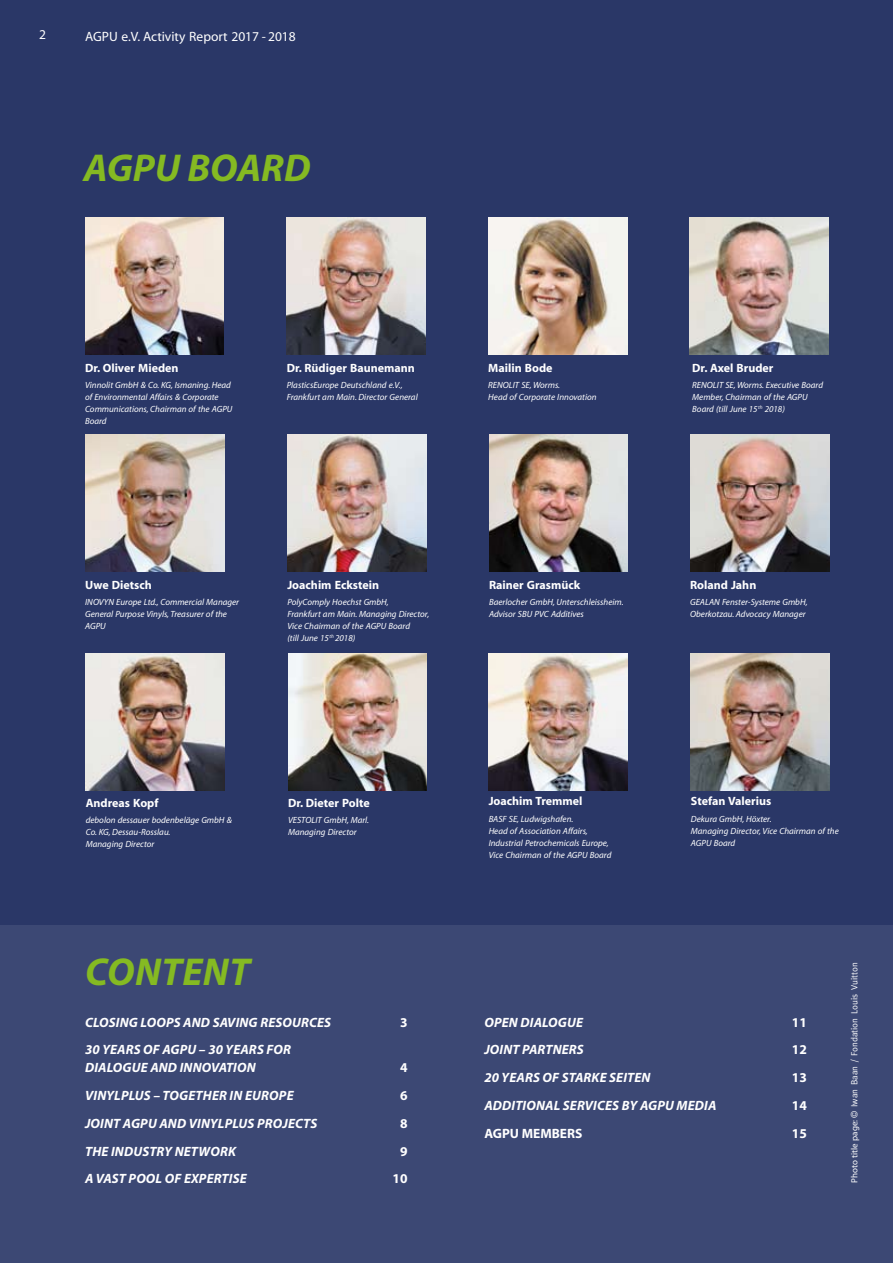
<style>
.page{position:relative;width:893px;height:1263px;background:#2a3767}
.page>*{position:absolute;margin:0;border:0;box-sizing:border-box;transform-origin:0 0}
.t1{font:italic 700 39px "Myriad";color:#85ba22}
.t2{font:italic 700 13.5px/18px "Myriad";letter-spacing:.01em;color:#fff}
.t3{font:13.5px "Myriad";color:#fff}
.t4{font:700 13.5px "Myriad";color:#fff}
.t5{font:700 12px "Myriad";color:#fff}
.t6{font:italic 9px/12px "Myriad";color:#fff}
.t7{font:9px "Meta";color:#fff}
.s1{font-family:"Myriad"}
</style>
<div class="page">
<div style="left:0;top:925px;width:893px;height:338px;background:#3c4874"></div>
<img style="left:489px;top:435px;width:139px;height:136px">
<img style="left:488px;top:218px;width:139px;height:136px">
<img style="left:690px;top:435px;width:139px;height:136px">
<img style="left:690px;top:218px;width:139px;height:136px">
<img style="left:287px;top:218px;width:139px;height:136px">
<img style="left:287px;top:435px;width:139px;height:136px">
<img style="left:85px;top:218px;width:139px;height:136px">
<img style="left:85px;top:435px;width:139px;height:136px">
<img style="left:86px;top:653px;width:139px;height:137px">
<img style="left:288px;top:653px;width:139px;height:137px">
<img style="left:489px;top:653px;width:138px;height:137px">
<img style="left:691px;top:653px;width:139px;height:137px">
<h2 class="t3" style="left:39px;top:28px;width:8px">2</h2>
<h2 class="t3" style="left:85px;top:29px;width:212px">AGPU e.V. Activity Report 2017 - 2018</h2>
<h1 class="t1" style="left:84px;top:148px;width:228px">AGPU BOARD</h1>
<h3 class="t5" style="left:85px;top:362px;width:95px">Dr. Oliver Mieden</h3>
<p class="t6" style="left:85px;top:379px;width:149px">Vinnolit GmbH &amp; Co. KG, Ismaning. Head of Environmental Affairs &amp; Corporate<br>Communications, Chairman of the AGPU<br>Board</p>
<h3 class="t5" style="left:287px;top:362px;width:130px">Dr. Rüdiger Baunemann</h3>
<p class="t6" style="left:287px;top:379px;width:132px">PlasticsEurope Deutschland e.V.,<br>Frankfurt am Main. Director General</p>
<h3 class="t5" style="left:488px;top:362px;width:66px">Mailin Bode</h3>
<p class="t6" style="left:488px;top:379px;width:110px">RENOLIT SE, Worms.<br>Head of Corporate Innovation</p>
<h3 class="t5" style="left:692px;top:362px;width:83px">Dr. Axel Bruder</h3>
<p class="t6" style="left:692px;top:379px;width:132px">RENOLIT SE, Worms. Executive Board<br>Member, Chairman of the AGPU<br>Board (till June 15 <sup>th</sup> 2018)</p>
<h3 class="t5" style="left:85px;top:579px;width:68px">Uwe Dietsch</h3>
<p class="t6" style="left:85px;top:597px;width:155px">INOVYN Europe Ltd., Commercial Manager<br>General Purpose Vinyls, Treasurer of the<br>AGPU</p>
<h3 class="t5" style="left:287px;top:579px;width:93px">Joachim Eckstein</h3>
<p class="t6" style="left:287px;top:597px;width:143px">PolyComply Hoechst GmbH,<br>Frankfurt am Main. Managing Director,<br>Vice Chairman of the AGPU Board<br>(till June 15 <sup>th</sup> 2018)</p>
<h3 class="t5" style="left:489px;top:579px;width:93px">Rainer Grasmück</h3>
<p class="t6" style="left:489px;top:597px;width:136px">Baerlocher GmbH, Unterschleissheim.<br>Advisor SBU PVC Additives</p>
<h3 class="t5" style="left:690px;top:579px;width:68px">Roland Jahn</h3>
<p class="t6" style="left:690px;top:597px;width:119px">GEALAN Fenster-Systeme GmbH,<br>Oberkotzau. Advocacy Manager</p>
<h3 class="t5" style="left:86px;top:796px;width:74px">Andreas Kopf</h3>
<p class="t6" style="left:86px;top:814px;width:148px">debolon dessauer bodenbeläge GmbH &amp;<br>Co. KG, Dessau-Rosslau.<br>Managing Director</p>
<h3 class="t5" style="left:288px;top:796px;width:83px">Dr. Dieter Polte</h3>
<p class="t6" style="left:288px;top:814px;width:83px">VESTOLIT GmbH, Marl.<br>Managing Director</p>
<h1 class="t1" style="left:85px;top:952px;width:166px">CONTENT</h1>
<h2 class="t2" style="left:85px;top:1013px;width:40px">CLOSING</h2>
<h2 class="t2" style="left:141px;top:1013px;width:10px">LOO</h2>
<h2 class="t2" style="left:166px;top:1013px;width:28px">PS AND</h2>
<h2 class="t2" style="left:213px;top:1013px;width:32px">SAVING</h2>
<h2 class="t2" style="left:260px;top:1013px;width:32px">RESOURCE</h2>
<h2 class="t2" style="left:324px;top:1013px;width:8px">S</h2>
<h2 class="t4" style="left:400px;top:1015px;width:9px">3</h2>
<h2 class="t2" style="left:85px;top:1041px;width:198px">30 YEARS OF AGPU – 30 YEARS FOR<br>DIALOGUE</h2>
<h2 class="t2" style="left:150px;top:1059px;width:10px">AND</h2>
<h2 class="t2" style="left:180px;top:1059px;width:9px">INNO</h2>
<h2 class="t2" style="left:211px;top:1059px;width:16px">VATION</h2>
<h2 class="t4" style="left:400px;top:1061px;width:9px">4</h2>
<h2 class="t2" style="left:85px;top:1087px;width:38px">VIN YLPLU</h2>
<h2 class="t2" style="left:144px;top:1087px;width:36px">S – TOGET</h2>
<h2 class="t2" style="left:203px;top:1087px;width:59px">HER IN EURO</h2>
<h2 class="t2" style="left:279px;top:1087px;width:16px">PE</h2>
<h2 class="t4" style="left:400px;top:1089px;width:9px">6</h2>
<h2 class="t2" style="left:85px;top:1115px;width:15px">JOINT</h2>
<h2 class="t2" style="left:123px;top:1115px;width:47px">AGPU AND</h2>
<h2 class="t2" style="left:189px;top:1115px;width:38px">VIN YLPLU</h2>
<h2 class="t2" style="left:248px;top:1115px;width:19px">S PROJECT</h2>
<h2 class="t2" style="left:310px;top:1115px;width:8px">S</h2>
<h2 class="t4" style="left:400px;top:1116px;width:9px">8</h2>
<h2 class="t2" style="left:85px;top:1143px;width:35px">THE INDU</h2>
<h2 class="t2" style="left:142px;top:1143px;width:43px">STRY NETWORK</h2>
<h2 class="t4" style="left:400px;top:1144px;width:9px">9</h2>
<h2 class="t2" style="left:85px;top:1170px;width:61px">A VAST POOL</h2>
<h2 class="t2" style="left:165px;top:1170px;width:50px">OF EXPERTI</h2>
<h2 class="t2" style="left:233px;top:1170px;width:15px">SE</h2>
<h2 class="t4" style="left:393px;top:1172px;width:16px">10</h2>
<h3 class="t5" style="left:489px;top:795px;width:95px">Joachim Tremmel</h3>
<p class="t6" style="left:489px;top:813px;width:124px">BASF SE, Ludwigshafen.<br>Head of Association Affairs,<br>Industrial Petrochemicals Europe,<br>Vice Chairman of the AGPU Board</p>
<h3 class="t5" style="left:691px;top:795px;width:82px">Stefan Valerius</h3>
<p class="t6" style="left:691px;top:813px;width:149px">Dekura GmbH, Höxter.<br>Managing Director, Vice Chairman of the<br>AGPU Board</p>
<h2 class="t2" style="left:484px;top:1013px;width:45px">OPEN DIALOGUE</h2>
<h2 class="t4" style="left:792px;top:1015px;width:16px">11</h2>
<h2 class="t2" style="left:484px;top:1041px;width:15px">JOINT</h2>
<h2 class="t2" style="left:522px;top:1041px;width:16px">PARTNER</h2>
<h2 class="t2" style="left:577px;top:1041px;width:8px">S</h2>
<h2 class="t4" style="left:792px;top:1043px;width:16px">12</h2>
<h2 class="t2" style="left:484px;top:1069px;width:86px">20 YEARS OF STARKE</h2>
<h2 class="t2" style="left:609px;top:1069px;width:8px">SEITEN</h2>
<h2 class="t4" style="left:792px;top:1071px;width:16px">13</h2>
<h2 class="t2" style="left:484px;top:1097px;width:17px">ADDITIONAL</h2>
<h2 class="t2" style="left:563px;top:1097px;width:133px">SER VICES BY AGPU MEDIA</h2>
<h2 class="t4" style="left:792px;top:1098px;width:16px">14</h2>
<h2 class="t4" style="left:484px;top:1126px;width:100px">AGPU members</h2>
<h2 class="t4" style="left:792px;top:1126px;width:16px">15</h2>
<p class="t7" style="left:849px;top:1183px;width:222px;rotate:-90deg"><span class="s1">Photo title page:</span> © Iwan Baan / Fondation Louis Vuitton</p>
</div>
